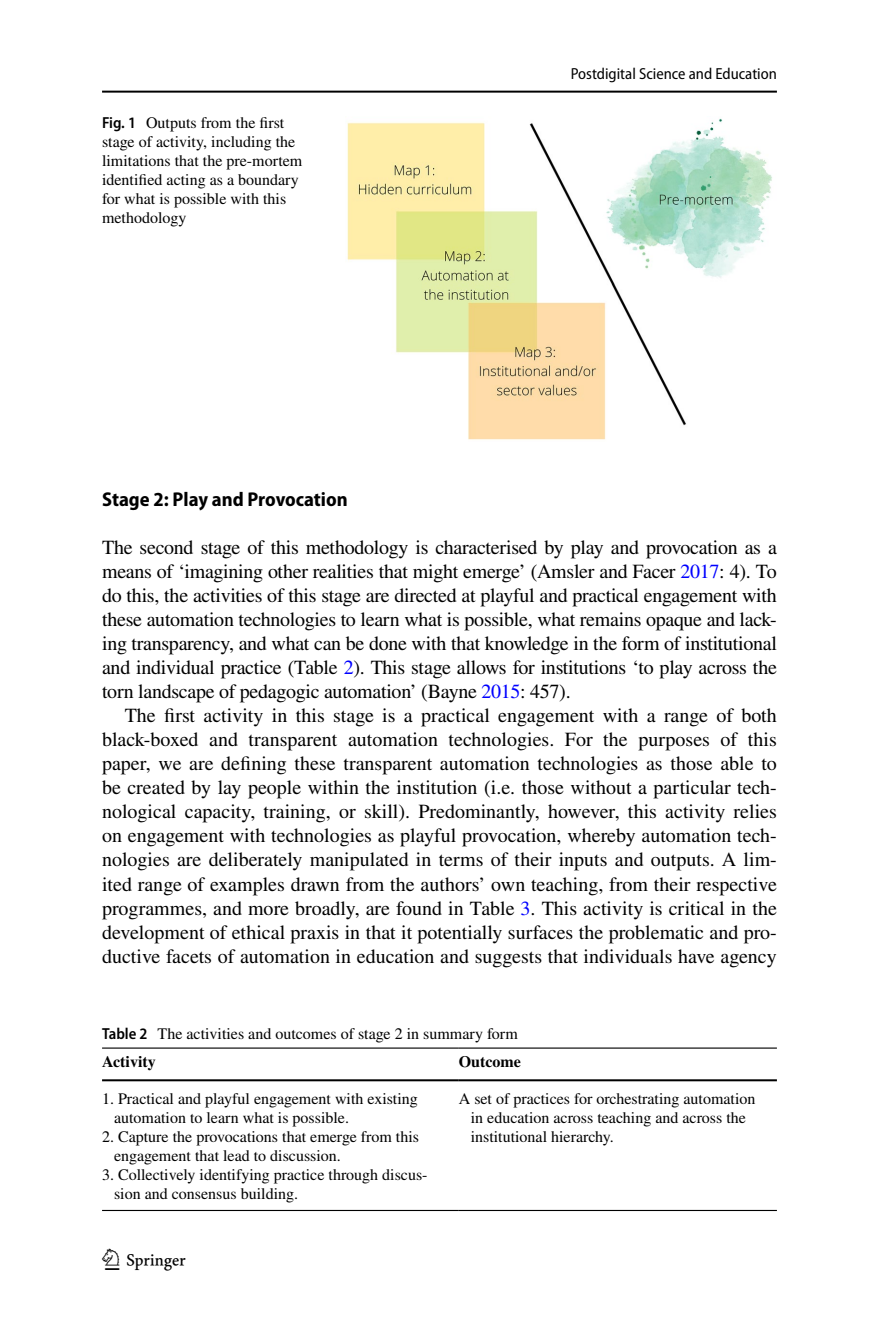
<style>
.page{position:relative;width:879px;height:1333px;background:#fff}
.page>*{position:absolute;margin:0;border:0;box-sizing:border-box;transform-origin:0 0}
.t1{font:30px "Springnew Regular 4";color:#000}
.t2{font:20px/24px "STIX";letter-spacing:-.015em;color:#000;text-align:justify}
.t3{font:700 semi-condensed 20px "Myriad Pro";color:#000}
.t4{font:16px/19px "STIX";color:#000}
.t5{font:semi-condensed 16px "Myriad Pro";color:#000}
.t6{font:700 16px "STIX";color:#000}
.s1{font-family:"Myriad Pro";font-weight:600;font-stretch:semi-condensed}
.s2{color:#00f}
.s3{font-weight:700}
</style>
<div class="page">
<hr style="left:102px;top:91px;width:675px;height:2px;background:#000">
<img style="left:347px;top:118px;width:425px;height:322px">
<hr style="left:102px;top:1047px;width:357px;height:1px;background:#000">
<hr style="left:102px;top:1079px;width:357px;height:2px;background:#000">
<hr style="left:459px;top:1047px;width:318px;height:1px;background:#000">
<hr style="left:459px;top:1079px;width:318px;height:2px;background:#000">
<hr style="left:102px;top:1209px;width:357px;height:1px;background:#000">
<hr style="left:459px;top:1209px;width:318px;height:1px;background:#000">
<p class="t4" style="left:102px;top:114px;width:202px"><span class="s1">Fig. 1</span> Outputs from the first stage of activity, including the limitations that the pre-mortem identified acting as a boundary for what is possible with this methodology</p>
<p class="t5" style="left:571px;top:65px;width:208px">Postdigital Science and Education</p>
<p class="t3" style="left:102px;top:488px;width:247px">Stage 2: Play and Provocation</p>
<p class="t2" style="left:102px;top:537px;width:676px">The second stage of this methodology is characterised by play and provocation as a means of ‘imagining other realities that might emerge’ (Amsler and Facer <span class="s2">2017</span>: 4). To do this, the activities of this stage are directed at playful and practical engagement with these automation technologies to learn what is possible, what remains opaque and lack&shy;ing transparency, and what can be done with that knowledge in the form of institutional and individual practice (Table <span class="s2">2</span>). This stage allows for institutions ‘to play across the torn landscape of pedagogic automation’ (Bayne <span class="s2">2015</span>: 457).</p>
<p class="t2" style="left:102px;top:705px;width:676px;text-indent:23px">The first activity in this stage is a practical engagement with a range of both black-boxed and transparent automation technologies. For the purposes of this paper, we are defining these transparent automation technologies as those able to be created by lay people within the institution (i.e. those without a particular tech&shy;nological capacity, training, or skill). Predominantly, however, this activity relies on engagement with technologies as playful provocation, whereby automation tech&shy;nologies are deliberately manipulated in terms of their inputs and outputs. A lim&shy;ited range of examples drawn from the authors’ own teaching, from their respective programmes, and more broadly, are found in Table <span class="s2">3</span>. This activity is critical in the development of ethical praxis in that it potentially surfaces the problematic and pro&shy;ductive facets of automation in education and suggests that individuals have agency</p>
<p class="t4" style="left:102px;top:1020px;width:417px;line-height:28.6px"><span class="s1">Table 2</span> The activities and outcomes of stage 2 in summary form<br><span class="s3">Activity</span></p>
<p class="t6" style="left:459px;top:1052px;width:64px">Outcome</p>
<p class="t4" style="left:114px;top:1090px;width:305px;text-indent:-12px">1. Practical and playful engagement with existing automation to learn what is possible.</p>
<p class="t4" style="left:114px;top:1128px;width:307px;text-indent:-12px">2. Capture the provocations that emerge from this engagement that lead to discussion.</p>
<p class="t4" style="left:114px;top:1166px;width:315px;text-indent:-12px">3. Collectively identifying practice through discus&shy;sion and consensus building.</p>
<h1 class="t1" style="left:105px;top:1248px;width:83px">1 3</h1>
<p class="t4" style="left:471px;top:1090px;width:286px;text-indent:-12px">A set of practices for orchestrating automation in education across teaching and across the institutional hierarchy.</p>
</div>
